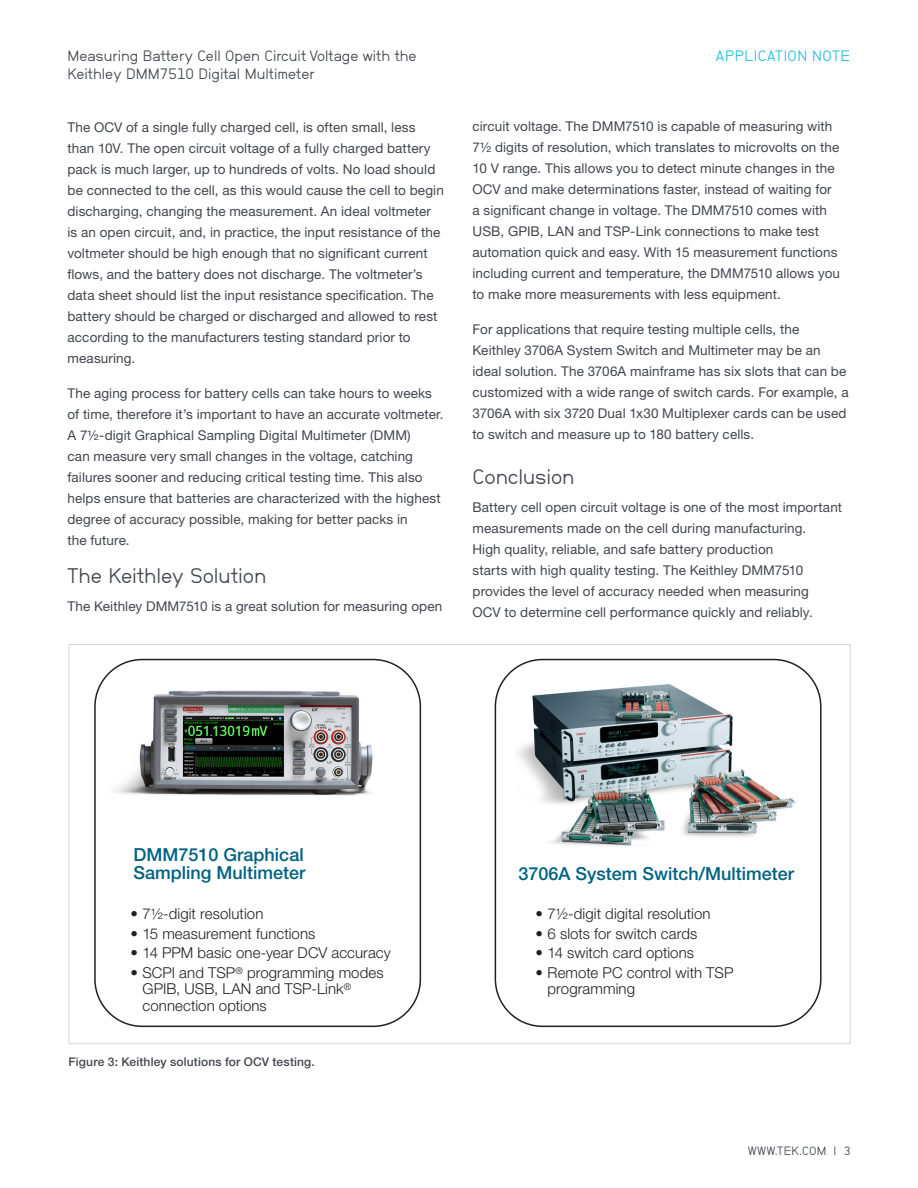
<style>
.page{position:relative;width:918px;height:1188px;background:#fff}
.page>*{position:absolute;margin:0;border:0;box-sizing:border-box;transform-origin:0 0}
.Subhead_1{font:21px "NB Grotesk";letter-spacing:-.005em;color:#41464e}
.Cover_Subhead{font:500 18px/18px "Helvetica Neue LT Std";color:#006281}
.t1{font:300 15px/16.5px "Helvetica Neue LT Std";letter-spacing:.005em;color:#231f20}
.Cover_Headline{font:15px/18px "NB Grotesk";color:#41464e}
.Header_Right_-Doc_Ty{font:15px "NB Grotesk";letter-spacing:.035em;color:#1cbfdf}
.Body_-_regular{font:13.5px/21px "Helvetica Neue LT Std";letter-spacing:.01em;color:#41464e}
.Subhead_1-2{font:13.5px/21px "Helvetica Neue LT Std";letter-spacing:.01em;color:#41464e}
.t2{font:500 12px "Helvetica Neue LT Std";letter-spacing:.015em;color:#41464e}
.Footer_Right{font:12px "NB Grotesk";letter-spacing:.025em;color:#41464e}
</style>
<div class="page">
<div style="left:94px;top:659px;width:327px;height:368px;border:2px solid #231f20;border-radius:47px"></div>
<img style="left:115px;top:690px;width:258px;height:106px">
<div style="left:495px;top:659px;width:327px;height:368px;border:2px solid #231f20;border-radius:47px"></div>
<img style="left:518px;top:684px;width:278px;height:162px">
<p class="Cover_Headline" style="left:68px;top:46px;width:351px">Measuring Battery Cell Open Circuit Voltage with the<br>Keithley DMM7510 Digital Multimeter</p>
<p class="Header_Right_-Doc_Ty" style="left:716px;top:47px;width:136px">APPLICATION NOTE</p>
<p class="Subhead_1-2" style="left:68px;top:117px;width:378px">The OCV of a single fully charged cell, is often small, less than 10V. The open circuit voltage of a fully charged battery pack is much larger, up to hundreds of volts. No load should be connected to the cell, as this would cause the cell to begin discharging, changing the measurement. An ideal voltmeter is an open circuit, and, in practice, the input resistance of the voltmeter should be high enough that no significant current flows, and the battery does not discharge. The voltmeter’s data sheet should list the input resistance specification. The battery should be charged or discharged and allowed to rest according to the manufacturers testing standard prior to measuring.</p>
<p class="Subhead_1-2" style="left:68px;top:382px;width:378px">The aging process for battery cells can take hours to weeks of time, therefore it’s important to have an accurate voltmeter.<br>A 7½-digit Graphical Sampling Digital Multimeter (DMM)<br>can measure very small changes in the voltage, catching failures sooner and reducing critical testing time. This also helps ensure that batteries are characterized with the highest degree of accuracy possible, making for better packs in<br>the future.</p>
<p class="Subhead_1" style="left:68px;top:564px;width:200px">The Keithley Solution</p>
<p class="Body_-_regular" style="left:68px;top:595px;width:376px">The Keithley DMM7510 is a great solution for measuring open</p>
<p class="Body_-_regular" style="left:472px;top:116px;width:369px">circuit voltage. The DMM7510 is capable of measuring with 7½ digits of resolution, which translates to microvolts on the 10 V range. This allows you to detect minute changes in the OCV and make determinations faster, instead of waiting for a significant change in voltage. The DMM7510 comes with USB, GPIB, LAN and TSP-Link connections to make test automation quick and easy. With 15 measurement functions including current and temperature, the DMM7510 allows you to make more measurements with less equipment.</p>
<p class="Body_-_regular" style="left:472px;top:318px;width:378px">For applications that require testing multiple cells, the Keithley 3706A System Switch and Multimeter may be an ideal solution. The 3706A mainframe has six slots that can be customized with a wide range of switch cards. For example, a 3706A with six 3720 Dual 1x30 Multiplexer cards can be used to switch and measure up to 180 battery cells.</p>
<p class="Subhead_1" style="left:472px;top:465px;width:103px">Conclusion</p>
<p class="Body_-_regular" style="left:472px;top:496px;width:371px">Battery cell open circuit voltage is one of the most important measurements made on the cell during manufacturing.<br>High quality, reliable, and safe battery production<br>starts with high quality testing. The Keithley DMM7510 provides the level of accuracy needed when measuring<br>OCV to determine cell performance quickly and reliably.</p>
<p class="Cover_Subhead" style="left:134px;top:845px;width:174px">DMM7510 Graphical<br>Sampling Multimeter</p>
<p class="t1" style="left:130px;top:906px;width:134px">• 7½-digit resolution</p>
<p class="t1" style="left:130px;top:925px;width:186px">• 15 measurement functions</p>
<p class="t1" style="left:130px;top:945px;width:262px">• 14 PPM basic one-year DCV accuracy</p>
<p class="t1" style="left:142px;top:964px;width:243px;text-indent:-12px">• SCPI and TSP<sup>®</sup> programming modes<br>GPIB, USB, LAN and TSP-Link<sup>® </sup>connection options</p>
<p class="t2" style="left:69px;top:1055px;width:248px">Figure 3: Keithley solutions for OCV testing.</p>
<p class="Cover_Subhead" style="left:518px;top:865px;width:277px">3706A System Switch/Multimeter</p>
<p class="t1" style="left:536px;top:906px;width:177px">• 7½-digit digital resolution</p>
<p class="t1" style="left:536px;top:925px;width:163px">• 6 slots for switch cards</p>
<p class="t1" style="left:536px;top:945px;width:160px">• 14 switch card options</p>
<p class="t1" style="left:548px;top:964px;width:187px;text-indent:-12px">• Remote PC control with TSP programming</p>
<p class="Footer_Right" style="left:748px;top:1143px;width:104px">WWW.TEK.COM | 3</p>
</div>
